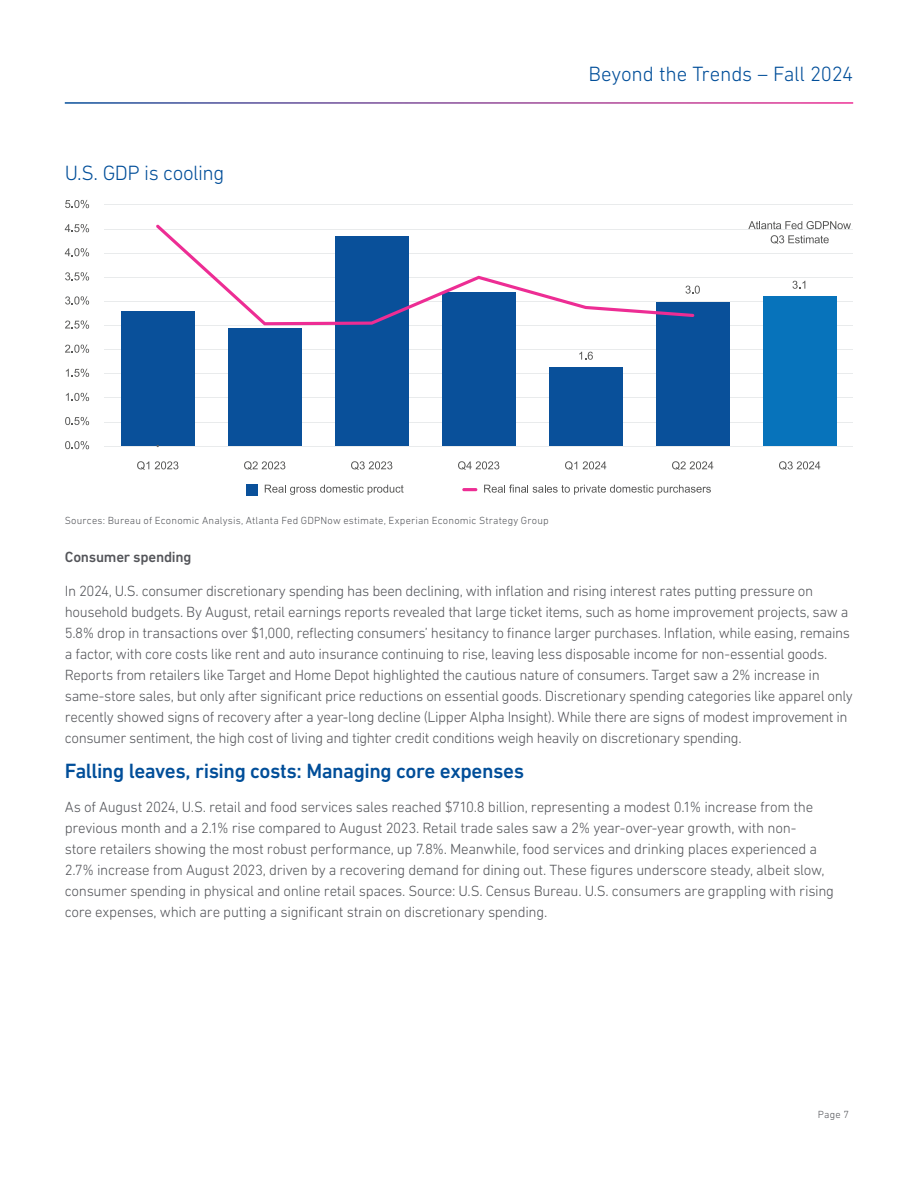
<style>
.page{position:relative;width:918px;height:1188px;background:#fff}
.page>*{position:absolute;margin:0;border:0;box-sizing:border-box;transform-origin:0 0}
.Body_text_10_14{font:500 21px "DIN Next W1 G";letter-spacing:-.025em;color:#014e99}
.Body_text_10_14-2{font:300 21px "DIN Next W1 G";letter-spacing:-.015em;color:#014e99}
.Body_text_10_14-3{font:300 15px/21px "DIN Next W1 G";letter-spacing:-.025em;color:#54555a}
.Body_text_10_14-4{font:500 15px "DIN Next W1 G";letter-spacing:-.015em;color:#54555a}
.Footer_Source_text_7_9{font:300 10.5px "DIN Next W1 G";letter-spacing:.015em;color:#54555a}
</style>
<div class="page">
<svg style="left:65px;top:441px;width:24px;height:8px"></svg>
<svg style="left:65px;top:417px;width:24px;height:8px"></svg>
<svg style="left:66px;top:393px;width:23px;height:8px"></svg>
<svg style="left:65px;top:345px;width:24px;height:8px"></svg>
<svg style="left:66px;top:369px;width:23px;height:8px"></svg>
<svg style="left:65px;top:320px;width:24px;height:9px"></svg>
<svg style="left:65px;top:296px;width:24px;height:9px"></svg>
<svg style="left:65px;top:272px;width:24px;height:9px"></svg>
<svg style="left:65px;top:248px;width:24px;height:8px"></svg>
<svg style="left:65px;top:224px;width:24px;height:8px"></svg>
<svg style="left:65px;top:200px;width:24px;height:8px"></svg>
<svg style="left:458px;top:461px;width:41px;height:9px"></svg>
<svg style="left:351px;top:461px;width:41px;height:9px"></svg>
<svg style="left:137px;top:461px;width:12px;height:9px"></svg>
<svg style="left:155px;top:461px;width:23px;height:8px"></svg>
<svg style="left:244px;top:461px;width:41px;height:9px"></svg>
<svg style="left:565px;top:461px;width:12px;height:9px"></svg>
<svg style="left:583px;top:461px;width:23px;height:8px"></svg>
<svg style="left:779px;top:461px;width:41px;height:9px"></svg>
<svg style="left:672px;top:461px;width:41px;height:9px"></svg>
<hr style="left:104px;top:422px;width:749px;height:1px;background:#e9ebec">
<hr style="left:104px;top:397px;width:749px;height:1px;background:#e9ebec">
<hr style="left:104px;top:373px;width:749px;height:1px;background:#e9ebec">
<hr style="left:104px;top:349px;width:749px;height:1px;background:#e9ebec">
<hr style="left:104px;top:325px;width:749px;height:1px;background:#e9ebec">
<hr style="left:104px;top:301px;width:749px;height:1px;background:#e9ebec">
<hr style="left:104px;top:277px;width:749px;height:1px;background:#e9ebec">
<hr style="left:104px;top:253px;width:749px;height:1px;background:#e9ebec">
<hr style="left:104px;top:229px;width:749px;height:1px;background:#e9ebec">
<hr style="left:104px;top:205px;width:749px;height:1px;background:#e9ebec">
<div style="left:763px;top:297px;width:73px;height:149px;background:#0773bb"></div>
<div style="left:121px;top:311px;width:73px;height:135px;background:#09509a"></div>
<div style="left:228px;top:328px;width:73px;height:118px;background:#09509a"></div>
<div style="left:335px;top:236px;width:73px;height:210px;background:#09509a"></div>
<div style="left:442px;top:292px;width:73px;height:154px;background:#09509a"></div>
<div style="left:549px;top:367px;width:73px;height:79px;background:#09509a"></div>
<div style="left:656px;top:302px;width:73px;height:144px;background:#09509a"></div>
<hr style="left:104px;top:446px;width:749px;height:1px;background:#e9ebec">
<svg style="left:156px;top:225px;width:538px;height:100px"></svg>
<svg style="left:579px;top:352px;width:14px;height:8px"></svg>
<svg style="left:685px;top:286px;width:15px;height:8px"></svg>
<svg style="left:792px;top:281px;width:13px;height:8px"></svg>
<svg style="left:748px;top:221px;width:103px;height:8px"></svg>
<svg style="left:771px;top:235px;width:58px;height:9px"></svg>
<svg style="left:484px;top:485px;width:227px;height:10px"></svg>
<hr style="left:462px;top:488px;width:15px;height:3px;background:#ed2d94;border-radius:2px">
<div style="left:246px;top:484px;width:12px;height:12px;background:#09509a"></div>
<svg style="left:265px;top:485px;width:139px;height:10px"></svg>
<p class="Body_text_10_14-2" style="left:65px;top:160px;width:161px">U.S. GDP is cooling</p>
<h1 class="Body_text_10_14-2" style="left:589px;top:61px;width:266px">Beyond the Trends – Fall 2024</h1>
<p class="Footer_Source_text_7_9" style="left:65px;top:514px;width:485px">Sources: Bureau of Economic Analysis, Atlanta Fed GDPNow estimate, Experian Economic Strategy Group</p>
<p class="Body_text_10_14-4" style="left:65px;top:548px;width:128px">Consumer spending</p>
<p class="Body_text_10_14-3" style="left:65px;top:581px;width:790px">In 2024, U.S. consumer discretionary spending has been declining, with inflation and rising interest rates putting pressure on household budgets. By August, retail earnings reports revealed that large ticket items, such as home improvement projects, saw a 5.8% drop in transactions over $1,000, reflecting consumers’ hesitancy to finance larger purchases. Inflation, while easing, remains a factor, with core costs like rent and auto insurance continuing to rise, leaving less disposable income for non-essential goods.<br>Reports from retailers like Target and Home Depot highlighted the cautious nature of consumers. Target saw a 2% increase in same-store sales, but only after significant price reductions on essential goods. Discretionary spending categories like apparel only recently showed signs of recovery after a year-long decline (Lipper Alpha Insight). While there are signs of modest improvement in consumer sentiment, the high cost of living and tighter credit conditions weigh heavily on discretionary spending.</p>
<p class="Body_text_10_14" style="left:65px;top:759px;width:461px">Falling leaves, rising costs: Managing core expenses</p>
<p class="Body_text_10_14-3" style="left:65px;top:797px;width:771px">As of August 2024, U.S. retail and food services sales reached $710.8 billion, representing a modest 0.1% increase from the previous month and a 2.1% rise compared to August 2023. Retail trade sales saw a 2% year-over-year growth, with non-<br>store retailers showing the most robust performance, up 7.8%. Meanwhile, food services and drinking places experienced a 2.7% increase from August 2023, driven by a recovering demand for dining out. These figures underscore steady, albeit slow, consumer spending in physical and online retail spaces. Source: U.S. Census Bureau. U.S. consumers are grappling with rising core expenses, which are putting a significant strain on discretionary spending.</p>
<p class="Footer_Source_text_7_9" style="left:818px;top:1108px;width:33px">Page 7</p>
</div>
